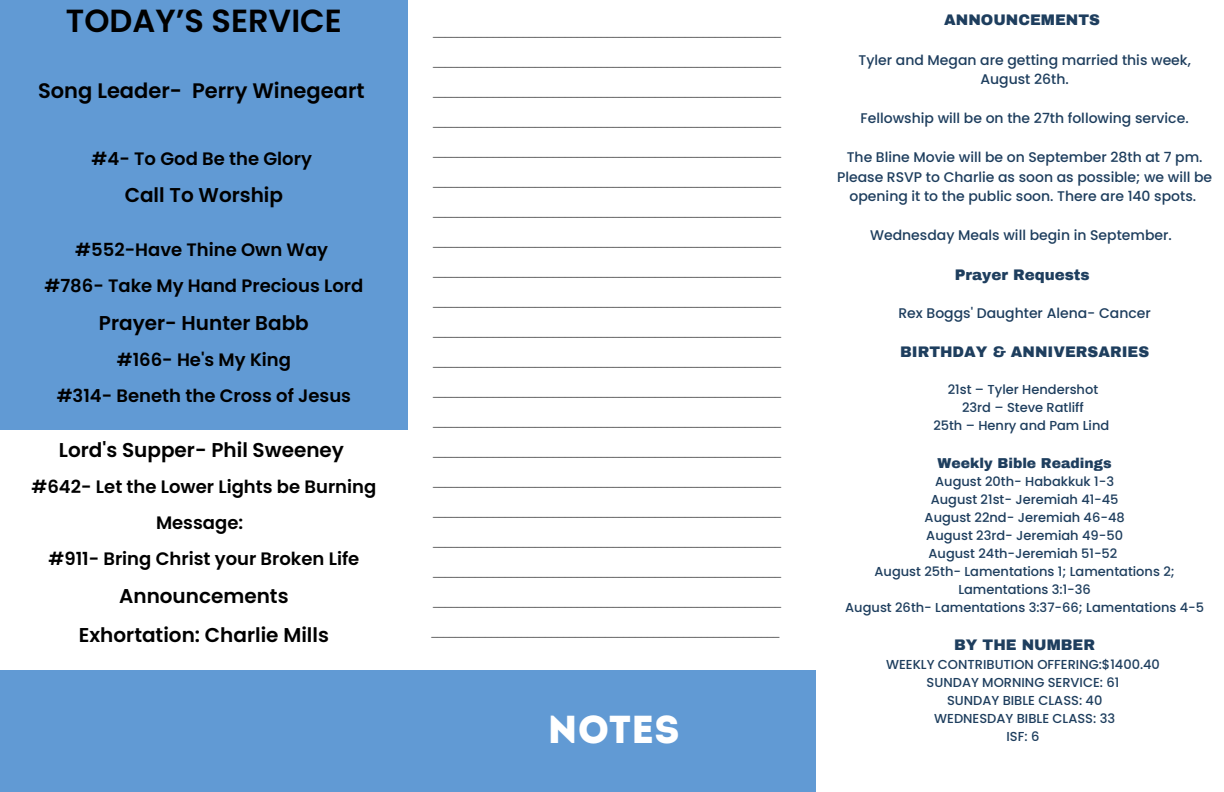
<style>
.page{position:relative;width:1224px;height:792px;background:#619ad4}
.page>*{position:absolute;margin:0;border:0;box-sizing:border-box;transform-origin:0 0}
.t1{font:38.9px "Intro";color:#fff}
.t2{font:600 32px "Poppins";color:#000}
.t3{font:600 21px "Poppins";color:#000}
.t4{font:600 20px "Poppins";color:#000}
.t5{font:600 18px "Poppins";color:#000}
.t6{font:900 15px "Archivo";color:#1e3e5e}
.t7{font:500 14px/19.5px "Poppins";color:#1e3e5e;text-align:center}
.t8{font:900 14px "Archivo";color:#1e3e5e}
.t9{font:500 13px/18px "Poppins";color:#1e3e5e;text-align:center}
.t10{font:700 12px "Arial MT Pro";color:#000}
</style>
<div class="page">
<div style="left:0;top:431px;width:834px;height:239px;background:#fff"></div>
<div style="left:408px;top:0;width:408px;height:661px;background:#fff"></div>
<div style="left:816px;top:0;width:408px;height:792px;background:#fff"></div>
<p class="t2" style="left:66px;top:-2px;width:277px">TODAY’S SERVICE</p>
<p class="t3" style="left:38px;top:76px;width:328px">Song Leader- Perry Winegeart</p>
<p class="t5" style="left:92px;top:146px;width:222px">#4- To God Be the Glory</p>
<p class="t4" style="left:125px;top:181px;width:160px">Call To Worship</p>
<p class="t5" style="left:75px;top:237px;width:254px">#552-Have Thine Own Way</p>
<p class="t5" style="left:44px;top:273px;width:320px">#786- Take My Hand Precious Lord</p>
<p class="t4" style="left:99px;top:309px;width:211px">Prayer- Hunter Babb</p>
<p class="t5" style="left:117px;top:347px;width:176px">#166- He's My King</p>
<p class="t5" style="left:57px;top:383px;width:296px">#314- Beneth the Cross of Jesus</p>
<p class="t4" style="left:59px;top:436px;width:287px">Lord's Supper- Phil Sweeney</p>
<p class="t5" style="left:31px;top:474px;width:346px">#642- Let the Lower Lights be Burning</p>
<p class="t5" style="left:156px;top:510px;width:89px">Message:</p>
<p class="t5" style="left:48px;top:546px;width:312px">#911- Bring Christ your Broken Life</p>
<p class="t4" style="left:119px;top:582px;width:171px">Announcements</p>
<p class="t4" style="left:79px;top:621px;width:252px">Exhortation: Charlie Mills</p>
<p class="t10" style="left:433px;top:27px;width:350px">__________________________________________________________</p>
<p class="t10" style="left:433px;top:57px;width:350px">__________________________________________________________</p>
<p class="t10" style="left:433px;top:87px;width:350px">__________________________________________________________</p>
<p class="t10" style="left:433px;top:117px;width:350px">__________________________________________________________</p>
<p class="t10" style="left:433px;top:147px;width:350px">__________________________________________________________</p>
<p class="t10" style="left:433px;top:177px;width:350px">__________________________________________________________</p>
<p class="t10" style="left:433px;top:207px;width:350px">__________________________________________________________</p>
<p class="t10" style="left:433px;top:237px;width:350px">__________________________________________________________</p>
<p class="t10" style="left:433px;top:267px;width:350px">__________________________________________________________</p>
<p class="t10" style="left:433px;top:297px;width:350px">__________________________________________________________</p>
<p class="t10" style="left:433px;top:327px;width:350px">__________________________________________________________</p>
<p class="t10" style="left:433px;top:357px;width:350px">__________________________________________________________</p>
<p class="t10" style="left:433px;top:387px;width:350px">__________________________________________________________</p>
<p class="t10" style="left:433px;top:417px;width:350px">__________________________________________________________</p>
<p class="t10" style="left:433px;top:447px;width:350px">__________________________________________________________</p>
<p class="t10" style="left:433px;top:477px;width:350px">__________________________________________________________</p>
<p class="t10" style="left:433px;top:507px;width:350px">__________________________________________________________</p>
<p class="t10" style="left:433px;top:537px;width:350px">__________________________________________________________</p>
<p class="t10" style="left:433px;top:567px;width:350px">__________________________________________________________</p>
<p class="t10" style="left:433px;top:597px;width:350px">__________________________________________________________</p>
<p class="t10" style="left:431px;top:627px;width:350px">__________________________________________________________</p>
<p class="t1" style="left:547px;top:714px;width:134px">NOTES</p>
<p class="t6" style="left:944px;top:12px;width:157px">ANNOUNCEMENTS</p>
<p class="t7" style="left:859px;top:50px;width:334px">Tyler and Megan are getting married this week,<br>August 26th.</p>
<p class="t7" style="left:861px;top:109px;width:330px">Fellowship will be on the 27th following service.</p>
<p class="t7" style="left:837px;top:148px;width:377px">The Bline Movie will be on September 28th at 7 pm.<br>Please RSVP to Charlie as soon as possible; we will be opening it to the public soon. There are 140 spots.</p>
<p class="t7" style="left:870px;top:226px;width:303px">Wednesday Meals will begin in September.</p>
<p class="t6" style="left:955px;top:267px;width:136px">Prayer Requests</p>
<p class="t7" style="left:898px;top:304px;width:254px">Rex Boggs' Daughter Alena- Cancer</p>
<p class="t6" style="left:900px;top:344px;width:250px">BIRTHDAY &amp; ANNIVERSARIES</p>
<p class="t9" style="left:948px;top:381px;width:152px">21st – Tyler Hendershot</p>
<p class="t9" style="left:962px;top:399px;width:123px">23rd – Steve Ratliff</p>
<p class="t9" style="left:933px;top:417px;width:177px">25th – Henry and Pam Lind</p>
<p class="t8" style="left:938px;top:455px;width:176px">Weekly Bible Readings</p>
<p class="t9" style="left:935px;top:472px;width:180px">August 20th- Habakkuk 1-3</p>
<p class="t9" style="left:931px;top:490px;width:189px">August 21st- Jeremiah 41-45</p>
<p class="t9" style="left:925px;top:508px;width:202px">August 22nd- Jeremiah 46-48</p>
<p class="t9" style="left:926px;top:526px;width:198px">August 23rd- Jeremiah 49-50</p>
<p class="t9" style="left:929px;top:544px;width:190px">August 24th-Jeremiah 51-52</p>
<p class="t9" style="left:875px;top:562px;width:302px">August 25th- Lamentations 1; Lamentations 2;<br>Lamentations 3:1-36</p>
<p class="t9" style="left:845px;top:598px;width:360px">August 26th- Lamentations 3:37-66; Lamentations 4-5</p>
<p class="t6" style="left:954px;top:637px;width:142px">BY THE NUMBER</p>
<p class="t9" style="left:886px;top:655px;width:275px">WEEKLY CONTRIBUTION OFFERING:$1400.40</p>
<p class="t9" style="left:927px;top:673px;width:194px">SUNDAY MORNING SERVICE: 61</p>
<p class="t9" style="left:947px;top:691px;width:157px">SUNDAY BIBLE CLASS: 40</p>
<p class="t9" style="left:934px;top:709px;width:182px">WEDNESDAY BIBLE CLASS: 33</p>
<p class="t9" style="left:1007px;top:727px;width:34px">ISF: 6</p>
</div>
